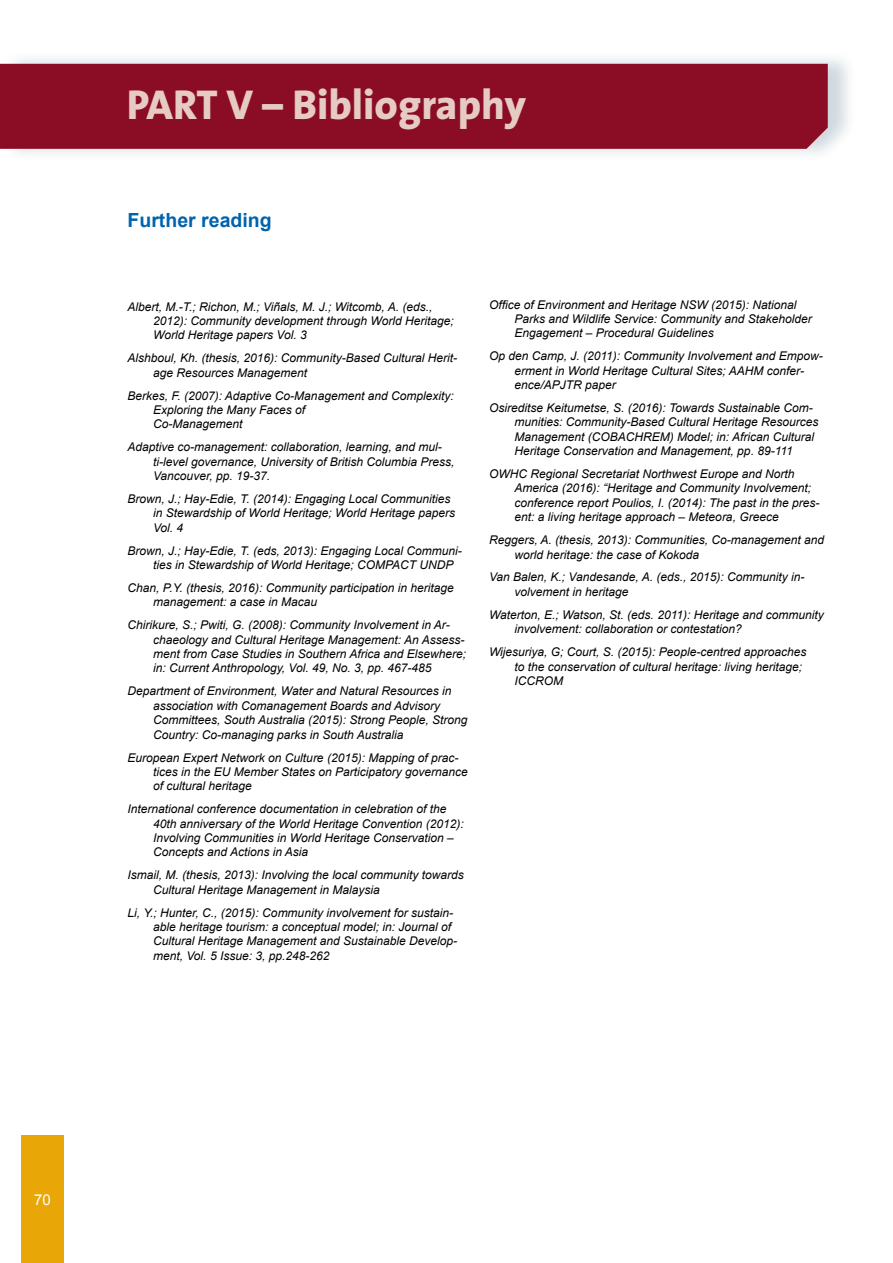
<style>
.page{position:relative;width:893px;height:1263px;background:#fff}
.page>*{position:absolute;margin:0;border:0;box-sizing:border-box;transform-origin:0 0}
.t1{font:800 42px "The Sans";color:#e6cac4}
.t2{font:700 19.5px "Arial";color:#0064ad}
.t3{font:15px "Arial";color:#fff}
.t4{font:italic 12px/14.4px "Arial";color:#000}
</style>
<div class="page">
<div style="left:21px;top:1135px;width:43px;height:128px;background:#e8a607"></div>
<div style="left:1px;top:50px;width:855px;height:113px;background:#113c58;opacity:.2"></div>
<div style="left:0;top:64px;width:828px;height:85px;background:#8b0c25"></div>
<h1 class="t1" style="left:127px;top:69px;width:401px">PART V – Bibliography</h1>
<h2 class="t2" style="left:128px;top:207px;width:146px">Further reading</h2>
<p class="t4" style="left:153px;top:299px;width:302px;text-indent:-26px">Albert, M.-T.; Richon, M.; Viñals, M. J.; Witcomb, A. (eds.,<br>2012): Community development through World Heritage;<br>World Heritage papers Vol. 3</p>
<p class="t4" style="left:153px;top:351px;width:305px;text-indent:-26px">Alshboul, Kh. (thesis, 2016): Community-Based Cultural Herit&shy;age Resources Management</p>
<p class="t4" style="left:153px;top:388px;width:302px;text-indent:-26px">Berkes, F. (2007): Adaptive Co-Management and Complexity:<br>Exploring the Many Faces of<br>Co-Management</p>
<p class="t4" style="left:153px;top:440px;width:303px;text-indent:-26px">Adaptive co-management: collaboration, learning, and mul&shy;ti-level governance, University of British Columbia Press,<br>Vancouver, pp. 19-37.</p>
<p class="t4" style="left:153px;top:492px;width:304px;text-indent:-26px">Brown, J.; Hay-Edie, T. (2014): Engaging Local Communities in Stewardship of World Heritage; World Heritage papers<br>Vol. 4</p>
<p class="t4" style="left:153px;top:543px;width:310px;text-indent:-26px">Brown, J.; Hay-Edie, T. (eds, 2013): Engaging Local Communi&shy;ties in Stewardship of World Heritage; COMPACT UNDP</p>
<p class="t4" style="left:153px;top:581px;width:302px;text-indent:-26px">Chan, P.Y. (thesis, 2016): Community participation in heritage management: a case in Macau</p>
<p class="t4" style="left:153px;top:618px;width:315px;text-indent:-26px">Chirikure, S.; Pwiti, G. (2008): Community Involvement in Ar&shy;chaeology and Cultural Heritage Management: An Assess&shy;ment from Case Studies in Southern Africa and Elsewhere; in: Current Anthropology, Vol. 49, No. 3, pp. 467-485</p>
<p class="t4" style="left:153px;top:684px;width:316px;text-indent:-26px">Department of Environment, Water and Natural Resources in association with Comanagement Boards and Advisory Committees, South Australia (2015): Strong People, Strong Country: Co-managing parks in South Australia</p>
<p class="t4" style="left:153px;top:750px;width:316px;text-indent:-26px">European Expert Network on Culture (2015): Mapping of prac&shy;tices in the EU Member States on Participatory governance of cultural heritage</p>
<p class="t4" style="left:153px;top:802px;width:312px;text-indent:-26px">International conference documentation in celebration of the 40th anniversary of the World Heritage Convention (2012):<br>Involving Communities in World Heritage Conservation – Concepts and Actions in Asia</p>
<p class="t4" style="left:153px;top:868px;width:312px;text-indent:-26px">Ismail, M. (thesis, 2013): Involving the local community towards<br>Cultural Heritage Management in Malaysia</p>
<p class="t4" style="left:153px;top:905px;width:306px;text-indent:-26px">Li, Y.; Hunter, C., (2015): Community involvement for sustain&shy;able heritage tourism: a conceptual model; in: Journal of Cultural Heritage Management and Sustainable Develop&shy;ment, Vol. 5 Issue: 3, pp.248-262</p>
<p class="t4" style="left:514px;top:297px;width:299px;text-indent:-26px">Office of Environment and Heritage NSW (2015): National<br>Parks and Wildlife Service: Community and Stakeholder<br>Engagement – Procedural Guidelines</p>
<p class="t4" style="left:514px;top:349px;width:310px;text-indent:-26px">Op den Camp, J. (2011): Community Involvement and Empow&shy;erment in World Heritage Cultural Sites; AAHM confer&shy;ence/APJTR paper</p>
<p class="t4" style="left:514px;top:401px;width:306px;text-indent:-26px">Osireditse Keitumetse, S. (2016): Towards Sustainable Com&shy;munities: Community-Based Cultural Heritage Resources Management (COBACHREM) Model; in: African Cultural Heritage Conservation and Management, pp. 89-111</p>
<p class="t4" style="left:514px;top:467px;width:306px;text-indent:-26px">OWHC Regional Secretariat Northwest Europe and North America (2016): “Heritage and Community Involvement; conference report Poulios, I. (2014): The past in the pres&shy;ent: a living heritage approach – Meteora, Greece</p>
<p class="t4" style="left:514px;top:533px;width:311px;text-indent:-26px">Reggers, A. (thesis, 2013): Communities, Co-management and world heritage: the case of Kokoda</p>
<p class="t4" style="left:514px;top:570px;width:292px;text-indent:-26px">Van Balen, K.; Vandesande, A. (eds., 2015): Community in&shy;volvement in heritage</p>
<p class="t4" style="left:514px;top:607px;width:311px;text-indent:-26px">Waterton, E.; Watson, St. (eds. 2011): Heritage and community involvement: collaboration or contestation?</p>
<p class="t4" style="left:514px;top:645px;width:293px;text-indent:-26px">Wijesuriya, G; Court, S. (2015): People-centred approaches to the conservation of cultural heritage: living heritage;<br>ICCROM</p>
<p class="t3" style="left:34px;top:1189px;width:18px">70</p>
</div>
